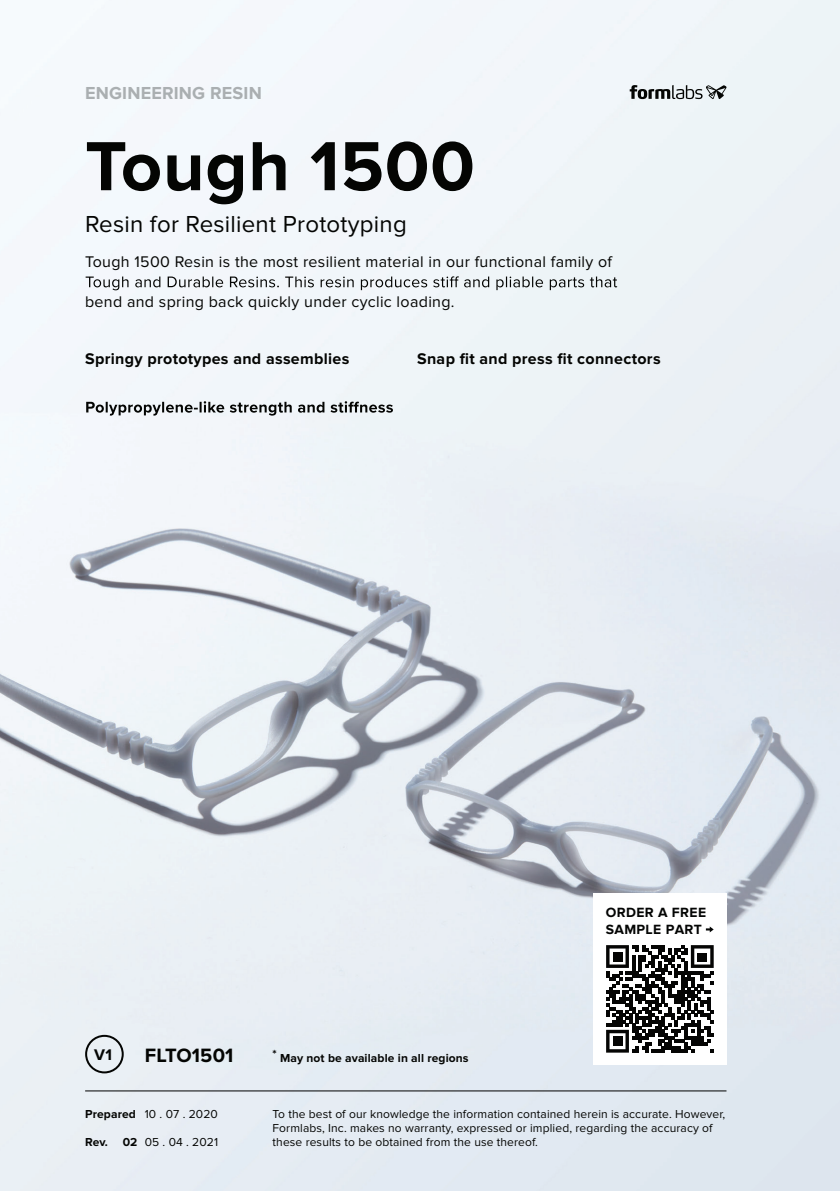
<style>
.page{position:relative;width:840px;height:1191px;background:#fff}
.page>*{position:absolute;margin:0;border:0;box-sizing:border-box;transform-origin:0 0}
.t1{font:700 72px "Proxima Nova";letter-spacing:.01em;color:#040503}
.t2{font:24px "Proxima Nova";letter-spacing:.01em;color:#040503}
.t3{font:700 20px "Proxima Nova";letter-spacing:.01em;color:#040503}
.t4{font:700 18px "Proxima Nova";letter-spacing:.01em;color:#aaafb1}
.t5{font:16px "Proxima Nova";letter-spacing:.02em;color:#040503}
.t6{font:700 16px "Proxima Nova";letter-spacing:.02em;color:#040503}
.t7{font:700 13.8px/17px "Proxima Nova";letter-spacing:.03em;color:#040504}
.t8{font:12px/14px "Proxima Nova";letter-spacing:.01em;color:#040503}
.t9{font:700 12px "Proxima Nova";letter-spacing:.01em;color:#040503}
.s1{font-weight:700}
</style>
<div class="page">
<img style="left:0;top:0;width:839px;height:1191px">
<svg style="left:86px;top:276px;width:531px;height:14px"></svg>
<svg style="left:86px;top:401px;width:307px;height:14px"></svg>
<div style="left:85px;top:1034px;width:39px;height:39px;border:2px solid #040503;border-radius:50%"></div>
<hr style="left:85px;top:1090px;width:641px;height:1px;background:#000">
<div style="left:593px;top:892px;width:133px;height:172px;background:#fff"></div>
<svg style="left:705px;top:926px;width:8px;height:6px"></svg>
<svg style="left:606px;top:945px;width:107px;height:107px"></svg>
<div style="left:612px;top:951px;width:10px;height:10px;background:#050504"></div>
<div style="left:697px;top:953px;width:9px;height:8px;background:#050504"></div>
<div style="left:612px;top:1036px;width:10px;height:10px;background:#050504"></div>
<svg style="left:629px;top:85px;width:97px;height:14px"></svg>
<h3 class="t4" style="left:85px;top:83px;width:178px">ENGINEERING RESIN</h3>
<h1 class="t1" style="left:85px;top:125px;width:391px">Tough 1500</h1>
<h2 class="t2" style="left:85px;top:210px;width:323px">Resin for Resilient Prototyping</h2>
<h3 class="t5" style="left:85px;top:253px;width:528px">Tough 1500 Resin is the most resilient material in our functional family of</h3>
<h3 class="t5" style="left:85px;top:293px;width:371px">bend and spring back quickly under cyclic loading.</h3>
<h3 class="t6" style="left:85px;top:349px;width:266px">Springy prototypes and assemblies</h3>
<h3 class="t6" style="left:417px;top:349px;width:245px">Snap fit and press fit connectors</h3>
<h3 class="t6" style="left:94px;top:1046px;width:19px">V1</h3>
<h3 class="t3" style="left:145px;top:1043px;width:90px">FLTO1501</h3>
<p class="t9" style="left:272px;top:1051px;width:197px">* May not be available in all regions</p>
<p class="t7" style="left:605px;top:904px;width:102px">ORDER A FREE<br>SAMPLE PART</p>
<p class="t8" style="left:85px;top:1107px;width:134px"><span class="s1">Prepared</span> 10 . 07 . 2020</p>
<p class="t8" style="left:272px;top:1107px;width:454px">To the best of our knowledge the information contained herein is accurate. However,<br>Formlabs, Inc. makes no warranty, expressed or implied, regarding the accuracy of</p>
<p class="t8" style="left:85px;top:1135px;width:134px"><span class="s1">Rev. 02</span> 05 . 04 . 2021</p>
<p class="t8" style="left:272px;top:1135px;width:266px">these results to be obtained from the use thereof.</p>
</div>
